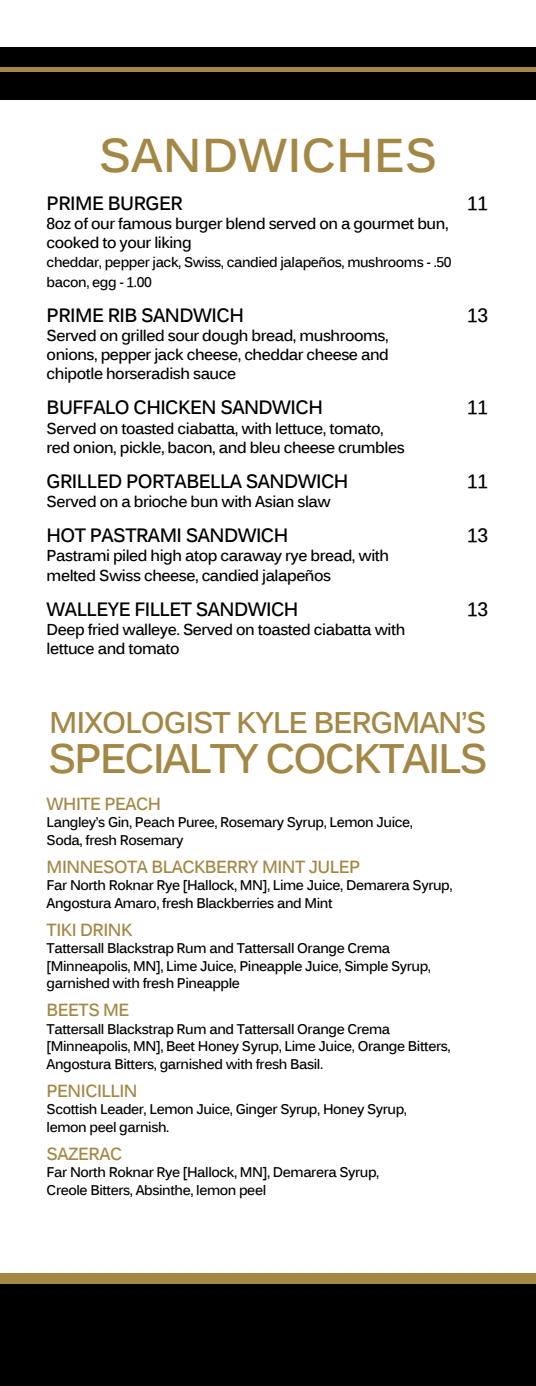
<style>
.page{position:relative;width:536px;height:1386px;background:#fff}
.page>*{position:absolute;margin:0;border:0;box-sizing:border-box;transform-origin:0 0}
.t1{font:700 47.25px "Kalinga";color:#a38744}
.t2{font:700 41.12px "Kalinga";letter-spacing:-.05em;color:#a38744}
.t3{font:700 29.75px "Kalinga";letter-spacing:-.04em;color:#a38744}
.t4{font:700 19.25px "Kalinga";letter-spacing:-.03em;color:#000;scale:.95 1}
.t5{font:700 17.5px "Kalinga";letter-spacing:-.03em;color:#a38744;scale:.95 1}
.t6{font:700 15.75px/19.2px "Kalinga";letter-spacing:-.03em;color:#000;scale:.95 1}
.t7{font:700 14px/17.5px "Kalinga";letter-spacing:-.03em;color:#000;scale:.95 1}
</style>
<div class="page">
<div style="left:0;top:1284px;width:536px;height:102px;background:#000"></div>
<div style="left:0;top:47px;width:536px;height:53px;background:#000"></div>
<hr style="left:0;top:68px;width:536px;height:4px;background:#a38744">
<div style="left:0;top:1274px;width:536px;height:10px;background:#a38744"></div>
<h1 class="t1" style="left:99px;top:124px;width:340px">SANDWICHES</h1>
<h3 class="t4" style="left:47px;top:190px;width:145px">PRIME BURGER</h3>
<h3 class="t4" style="left:467px;top:190px;width:23px">11</h3>
<p class="t6" style="left:47px;top:215px;width:424px">8oz of our famous burger blend served on a gourmet bun, cooked to your liking</p>
<p class="t7" style="left:47px;top:254px;width:427px;line-height:19.2px">cheddar, pepper jack, Swiss, candied jalapeños, mushrooms - .50 bacon, egg - 1.00</p>
<h3 class="t4" style="left:47px;top:302px;width:209px">PRIME RIB SANDWICH</h3>
<h3 class="t4" style="left:467px;top:302px;width:23px">13</h3>
<p class="t6" style="left:47px;top:327px;width:361px;text-align:justify">Served on grilled sour dough bread, mushrooms, onions, pepper jack cheese, cheddar cheese and chipotle horseradish sauce</p>
<h3 class="t4" style="left:47px;top:395px;width:292px">BUFFALO CHICKEN SANDWICH</h3>
<h3 class="t4" style="left:467px;top:395px;width:23px">11</h3>
<p class="t6" style="left:47px;top:420px;width:378px">Served on toasted ciabatta, with lettuce, tomato, red onion, pickle, bacon, and bleu cheese crumbles</p>
<h3 class="t4" style="left:47px;top:468px;width:319px">GRILLED PORTABELLA SANDWICH</h3>
<h3 class="t4" style="left:467px;top:468px;width:23px">11</h3>
<p class="t6" style="left:47px;top:493px;width:301px">Served on a brioche bun with Asian slaw</p>
<h3 class="t4" style="left:47px;top:523px;width:256px">HOT PASTRAMI SANDWICH</h3>
<h3 class="t4" style="left:467px;top:523px;width:23px">13</h3>
<p class="t6" style="left:47px;top:548px;width:362px">Pastrami piled high atop caraway rye bread, with melted Swiss cheese, candied jalapeños</p>
<h3 class="t4" style="left:47px;top:596px;width:266px">WALLEYE FILLET SANDWICH</h3>
<h3 class="t4" style="left:467px;top:596px;width:23px">13</h3>
<p class="t6" style="left:47px;top:621px;width:379px">Deep fried walleye. Served on toasted ciabatta with lettuce and tomato</p>
<h3 class="t3" style="left:49px;top:703px;width:439px">MIXOLOGIST KYLE BERGMAN’S</h3>
<h2 class="t2" style="left:48px;top:732px;width:441px">SPECIALTY COCKTAILS</h2>
<p class="t5" style="left:47px;top:792px;width:122px">WHITE PEACH</p>
<p class="t7" style="left:47px;top:815px;width:387px">Langley’s Gin, Peach Puree, Rosemary Syrup, Lemon Juice,<br>Soda, fresh Rosemary</p>
<p class="t5" style="left:47px;top:855px;width:331px">MINNESOTA BLACKBERRY MINT JULEP</p>
<p class="t7" style="left:47px;top:878px;width:428px">Far North Roknar Rye [Hallock, MN], Lime Juice, Demarera Syrup,<br>Angostura Amaro, fresh Blackberries and Mint</p>
<p class="t5" style="left:47px;top:918px;width:92px">TIKI DRINK</p>
<p class="t7" style="left:47px;top:941px;width:406px">Tattersall Blackstrap Rum and Tattersall Orange Crema [Minneapolis, MN], Lime Juice, Pineapple Juice, Simple Syrup, garnished with fresh Pineapple</p>
<p class="t5" style="left:47px;top:999px;width:89px">BEETS ME</p>
<p class="t7" style="left:47px;top:1021px;width:426px">Tattersall Blackstrap Rum and Tattersall Orange Crema [Minneapolis, MN], Beet Honey Syrup, Lime Juice, Orange Bitters,<br>Angostura Bitters, garnished with fresh Basil.</p>
<p class="t5" style="left:47px;top:1079px;width:97px">PENICILLIN</p>
<p class="t7" style="left:47px;top:1102px;width:381px">Scottish Leader, Lemon Juice, Ginger Syrup, Honey Syrup, lemon peel garnish.</p>
<p class="t5" style="left:47px;top:1142px;width:81px">SAZERAC</p>
<p class="t7" style="left:47px;top:1165px;width:352px">Far North Roknar Rye [Hallock, MN], Demarera Syrup,<br>Creole Bitters, Absinthe, lemon peel</p>
</div>
